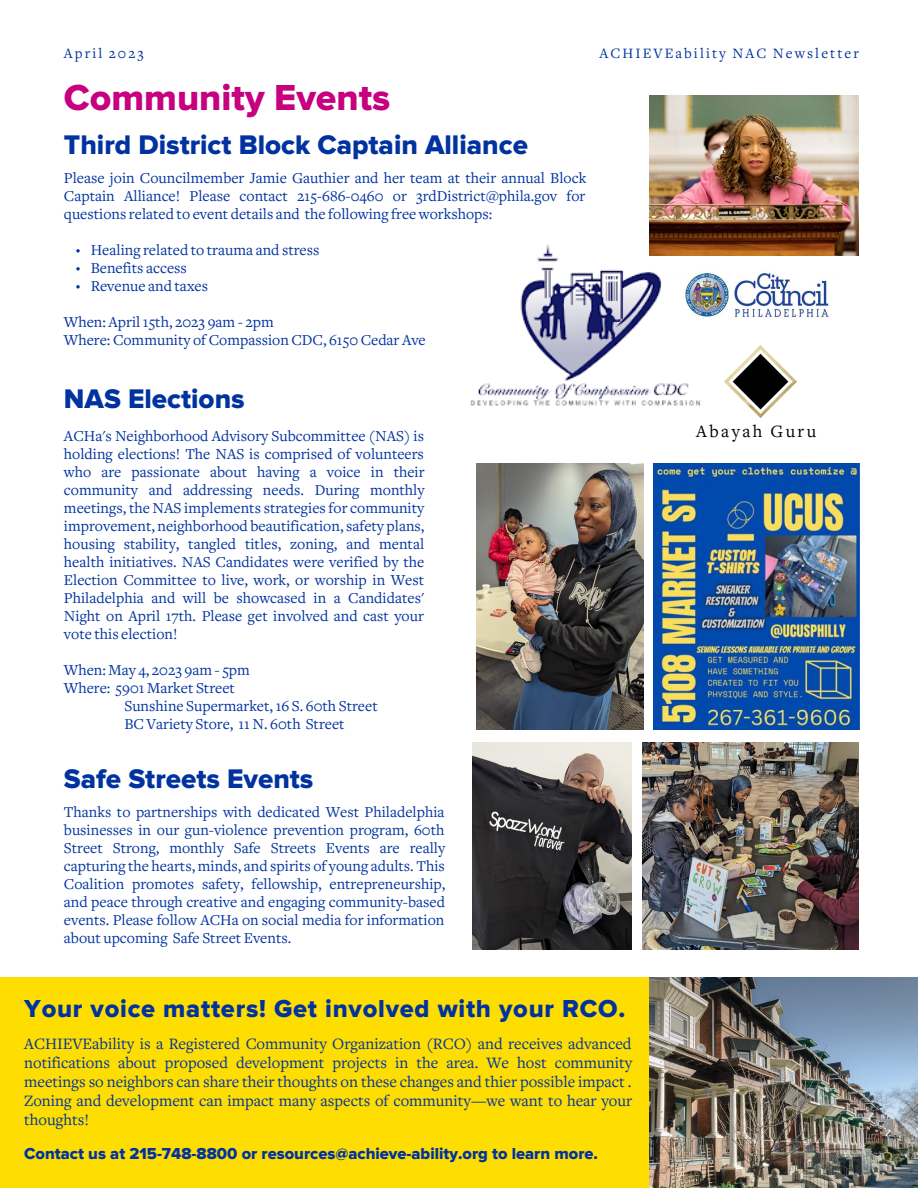
<style>
.page{position:relative;width:918px;height:1188px;background:#fff}
.page>*{position:absolute;margin:0;border:0;box-sizing:border-box;transform-origin:0 0}
.t1{font:37.5px "Proxima Nova Extrabld";color:#c6007e}
.t2{font:27.9px "Proxima Nova Extrabld";color:#0032a0}
.t3{font:25.5px "Proxima Nova Extrabld";letter-spacing:.03em;color:#0032a0}
.t4{font:18px "Freight Text";letter-spacing:.14em;color:#000}
.t5{font:16.5px/19px "Freight Text";color:#0032a0;text-align:justify}
.t6{font:16.5px "Proxima Nova Extrabld";color:#0032a0}
.t7{font:15.75px/18px "Freight Text";color:#0032a0;text-align:justify}
.t8{font:15.75px/18px "Freight Text";color:#0033a0;text-align:justify}
.t9{font:14.85px "Freight Text";letter-spacing:.14em;color:#0032a0}
</style>
<div class="page">
<div style="left:0;top:978px;width:918px;height:210px;background:#fedd00"></div>
<img style="left:649px;top:978px;width:269px;height:210px">
<img style="left:470px;top:244px;width:242px;height:162px">
<img style="left:477px;top:464px;width:166px;height:265px">
<img style="left:643px;top:743px;width:216px;height:207px">
<img style="left:472px;top:743px;width:159px;height:207px">
<img style="left:654px;top:464px;width:205px;height:265px">
<img style="left:649px;top:96px;width:210px;height:159px">
<img style="left:675px;top:267px;width:154px;height:59px">
<svg style="left:76px;top:249px;width:4px;height:4px"></svg>
<svg style="left:76px;top:267px;width:4px;height:4px"></svg>
<svg style="left:76px;top:285px;width:4px;height:4px"></svg>
<img style="left:724px;top:346px;width:72px;height:72px">
<p class="t9" style="left:64px;top:48px;width:81px">April 2023</p>
<h1 class="t1" style="left:64px;top:80px;width:328px">Community Events</h1>
<h2 class="t2" style="left:64px;top:132px;width:466px">Third District Block Captain Alliance</h2>
<p class="t7" style="left:64px;top:170px;width:524px">Please join Councilmember Jamie Gauthier and her team at their annual Block Captain Alliance! Please contact 215-686-0460 or 3rdDistrict@phila.gov for questions related to event details and the following free workshops:</p>
<p class="t7" style="left:91px;top:242px;width:230px;text-align:left">Healing related to trauma and stress<br>Benefits access<br>Revenue and taxes</p>
<p class="t7" style="left:64px;top:314px;width:363px">When: April 15th, 2023 9am - 2pm<br>Where: Community of Compassion CDC, 6150 Cedar Ave</p>
<p class="t9" style="left:600px;top:48px;width:261px">ACHIEVEability NAC Newsletter</p>
<h2 class="t2" style="left:64px;top:386px;width:182px">NAS Elections</h2>
<p class="t7" style="left:64px;top:429px;width:362px">ACHa's Neighborhood Advisory Subcommittee (NAS) is holding elections! The NAS is comprised of volunteers who are passionate about having a voice in their community and addressing needs. During monthly meetings, the NAS implements strategies for community improvement, neighborhood beautification, safety plans, housing stability, tangled titles, zoning, and mental health initiatives. NAS Candidates were verified by the Election Committee to live, work, or worship in West Philadelphia and will be showcased in a Candidates' Night on April 17th. Please get involved and cast your vote this election!</p>
<p class="t7" style="left:64px;top:663px;width:187px">When: May 4, 2023 9am - 5pm</p>
<p class="t7" style="left:64px;top:681px;width:173px">Where: 5901 Market Street</p>
<p class="t7" style="left:124px;top:699px;width:255px">Sunshine Supermarket, 16 S. 60th Street</p>
<p class="t7" style="left:124px;top:717px;width:222px">BC Variety Store, 11 N. 60th Street</p>
<h2 class="t2" style="left:64px;top:766px;width:251px">Safe Streets Events</h2>
<p class="t8" style="left:64px;top:804px;width:383px">Thanks to partnerships with dedicated West Philadelphia businesses in our gun-violence prevention program, 60th Street Strong, monthly Safe Streets Events are really capturing the hearts, minds, and spirits of young adults. This Coalition promotes safety, fellowship, entrepreneurship, and peace through creative and engaging community-based events. Please follow ACHa on social media for information about upcoming Safe Street Events.</p>
<p class="t4" style="left:696px;top:425px;width:122px">Abayah Guru</p>
<h3 class="t3" style="left:24px;top:997px;width:603px">Your voice matters! Get involved with your RCO.</h3>
<p class="t5" style="left:24px;top:1036px;width:610px">ACHIEVEability is a Registered Community Organization (RCO) and receives advanced notifications about proposed development projects in the area. We host community meetings so neighbors can share their thoughts on these changes and thier possible impact .<br>Zoning and development can impact many aspects of community—we want to hear your thoughts!</p>
<p class="t6" style="left:24px;top:1146px;width:575px">Contact us at 215-748-8800 or resources@achieve-ability.org to learn more.</p>
</div>
